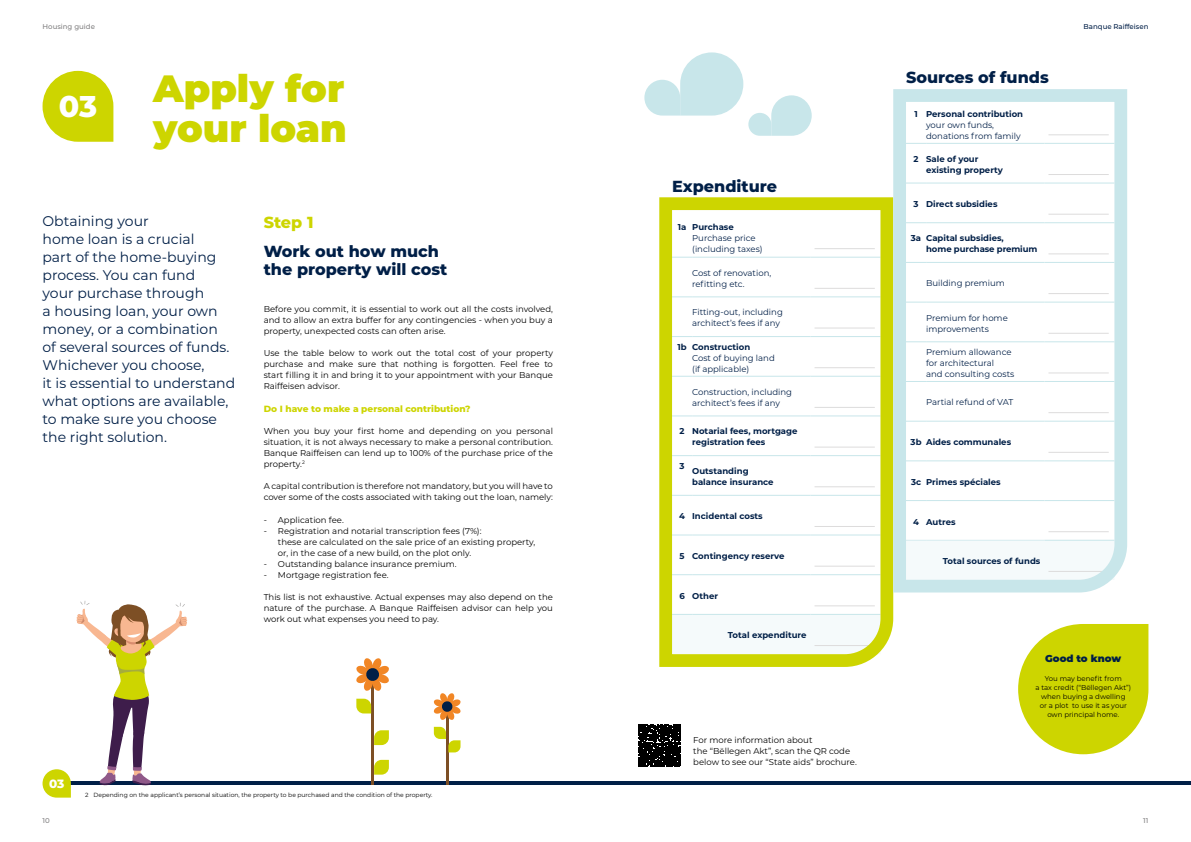
<style>
.page{position:relative;width:1191px;height:842px;background:#fff}
.page>*{position:absolute;margin:0;border:0;box-sizing:border-box;transform-origin:0 0}
.t1{font:900 38px/40px "Montserrat";color:#cdd500}
.t2{font:800 30px "Montserrat";color:#fff}
.t3{font:800 16px/18px "Montserrat";color:#001f47}
.t4{font:800 16px "Montserrat";color:#cdd500}
.t5{font:14px/18px "Montserrat";color:#001f47}
.t6{font:800 12px "Montserrat";color:#fff}
.t7{font:900 10px "Montserrat";color:#001f47}
.t8{font:800 9px "Montserrat";color:#cdd500}
.t9{font:8.5px/11px "Montserrat";color:#000;text-align:justify}
.t10{font:8.5px/11px "Montserrat";color:#001f47}
.t11{font:700 8.5px/11px "Montserrat";color:#001f47}
.t12{font:7px/9px "Montserrat";color:#000;text-align:center}
.t13{font:500 7px "Montserrat";color:#828182}
.t14{font:500 7px "Montserrat";color:#001f47}
.t15{font:6px "Montserrat";color:#000}
</style>
<div class="page">
<svg style="left:43px;top:71px;width:70px;height:71px;background:#d4db28"></svg>
<svg style="left:1018px;top:624px;width:130px;height:130px"></svg>
<svg style="left:638px;top:724px;width:43px;height:43px;background:#121212"></svg>
<svg style="left:659px;top:197px;width:235px;height:470px"></svg>
<svg style="left:644px;top:52px;width:167px;height:84px"></svg>
<hr style="left:60px;top:782px;width:1131px;height:3px;background:#001f47">
<hr style="left:371px;top:674px;width:3px;height:111px;background:#7d4f25">
<svg style="left:356px;top:658px;width:33px;height:33px"></svg>
<svg style="left:374px;top:760px;width:15px;height:15px"></svg>
<svg style="left:356px;top:699px;width:15px;height:14px"></svg>
<svg style="left:374px;top:730px;width:15px;height:15px"></svg>
<hr style="left:446px;top:706px;width:2px;height:79px;background:#7d4f25">
<svg style="left:433px;top:693px;width:28px;height:27px"></svg>
<svg style="left:434px;top:727px;width:26px;height:25px"></svg>
<svg style="left:43px;top:601px;width:144px;height:197px"></svg>
<svg style="left:887px;top:89px;width:241px;height:510px"></svg>
<p class="t13" style="left:43px;top:22px;width:54px">Housing guide</p>
<p class="t14" style="left:1083px;top:22px;width:66px">Banque Raiffeisen</p>
<h2 class="t2" style="left:59px;top:84px;width:40px">03</h2>
<h1 class="t1" style="left:153px;top:66px;width:195px">Apply for your loan</h1>
<p class="t5" style="left:43px;top:212px;width:194px">Obtaining your<br>home loan is a crucial<br>part of the home-buying process. You can fund<br>your purchase through<br>a housing loan, your own money, or a combination<br>of several sources of funds.<br>Whichever you choose,<br>it is essential to understand what options are available, to make sure you choose the right solution.</p>
<h3 class="t4" style="left:264px;top:211px;width:51px">Step 1</h3>
<h3 class="t3" style="left:264px;top:242px;width:185px">Work out how much the property will cost</h3>
<p class="t9" style="left:264px;top:303px;width:291px">Before you commit, it is essential to work out all the costs involved, and to allow an extra buffer for any contingencies - when you buy a property, unexpected costs can often arise.</p>
<p class="t9" style="left:264px;top:348px;width:291px">Use the table below to work out the total cost of your property purchase and make sure that nothing is forgotten. Feel free to start filling it in and bring it to your appointment with your Banque Raiffeisen advisor.</p>
<p class="t8" style="left:264px;top:402px;width:208px">Do I have to make a personal contribution?</p>
<p class="t9" style="left:264px;top:425px;width:291px">When you buy your first home and depending on you personal situation, it is not always necessary to make a personal contribution.<br>Banque Raiffeisen can lend up to 100% of the purchase price of the property.<sup>2</sup></p>
<p class="t9" style="left:264px;top:481px;width:291px">A capital contribution is therefore not mandatory, but you will have to cover some of the costs associated with taking out the loan, namely:</p>
<p class="t9" style="left:264px;top:514px;width:82px">- Application fee.</p>
<p class="t9" style="left:278px;top:525px;width:259px;text-align:left;text-indent:-14px">- Registration and notarial transcription fees (7%):<br>these are calculated on the sale price of an existing property, or, in the case of a new build, on the plot only.</p>
<p class="t9" style="left:264px;top:558px;width:194px">- Outstanding balance insurance premium.</p>
<p class="t9" style="left:264px;top:569px;width:126px">- Mortgage registration fee.</p>
<p class="t9" style="left:264px;top:591px;width:291px">This list is not exhaustive. Actual expenses may also depend on the nature of the purchase. A Banque Raiffeisen advisor can help you work out what expenses you need to pay.</p>
<h3 class="t6" style="left:49px;top:774px;width:17px">03</h3>
<p class="t15" style="left:85px;top:790px;width:349px">2 Depending on the applicant’s personal situation, the property to be purchased and the condition of the property.</p>
<h3 class="t3" style="left:672px;top:176px;width:106px">Expenditure</h3>
<p class="t11" style="left:678px;top:221px;width:57px">1a Purchase</p>
<p class="t10" style="left:692px;top:233px;width:72px">Purchase price (including taxes)</p>
<p class="t10" style="left:692px;top:267px;width:81px">Cost of renovation, refitting etc.</p>
<p class="t10" style="left:692px;top:306px;width:92px">Fitting-out, including architect’s fees if any</p>
<p class="t11" style="left:677px;top:341px;width:74px">1b Construction</p>
<p class="t10" style="left:692px;top:352px;width:84px">Cost of buying land (if applicable)</p>
<p class="t10" style="left:692px;top:386px;width:101px">Construction, including architect’s fees if any</p>
<p class="t11" style="left:692px;top:425px;width:107px;text-indent:-13px">2 Notarial fees, mortgage registration fees</p>
<p class="t11" style="left:679px;top:460px;width:7px">3</p>
<p class="t11" style="left:692px;top:465px;width:83px">Outstanding balance insurance</p>
<p class="t11" style="left:679px;top:510px;width:85px">4 Incidental costs</p>
<p class="t11" style="left:679px;top:550px;width:106px">5 Contingency reserve</p>
<p class="t11" style="left:679px;top:590px;width:40px">6 Other</p>
<p class="t11" style="left:728px;top:629px;width:80px">Total expenditure</p>
<p class="t9" style="left:693px;top:734px;width:165px;text-align:left">For more information about<br>the “Bëllegen Akt”, scan the QR code below to see our “State aids” brochure.</p>
<h3 class="t3" style="left:906px;top:68px;width:144px">Sources of funds</h3>
<p class="t11" style="left:914px;top:108px;width:110px">1 Personal contribution</p>
<p class="t10" style="left:926px;top:119px;width:96px">your own funds, donations from family</p>
<p class="t11" style="left:926px;top:153px;width:78px;text-indent:-13px">2 Sale of your existing property</p>
<p class="t11" style="left:913px;top:198px;width:85px">3 Direct subsidies</p>
<p class="t11" style="left:926px;top:232px;width:113px;text-indent:-15px">3a Capital subsidies,<br>home purchase premium</p>
<p class="t10" style="left:926px;top:278px;width:80px">Building premium</p>
<p class="t10" style="left:926px;top:312px;width:83px">Premium for home improvements</p>
<p class="t10" style="left:926px;top:346px;width:90px">Premium allowance for architectural<br>and consulting costs</p>
<p class="t10" style="left:926px;top:397px;width:89px">Partial refund of VAT</p>
<p class="t11" style="left:910px;top:436px;width:102px">3b Aides communales</p>
<p class="t11" style="left:911px;top:476px;width:91px">3c Primes spéciales</p>
<p class="t11" style="left:913px;top:516px;width:44px">4 Autres</p>
<p class="t11" style="left:942px;top:555px;width:99px">Total sources of funds</p>
<p class="t7" style="left:1045px;top:651px;width:78px">Good to know</p>
<p class="t12" style="left:1035px;top:674px;width:97px">You may benefit from<br>a tax credit (“Bëllegen Akt”) when buying a dwelling<br>or a plot to use it as your own principal home.</p>
<p class="t13" style="left:43px;top:816px;width:9px">10</p>
<p class="t13" style="left:1143px;top:816px;width:7px">11</p>
</div>
